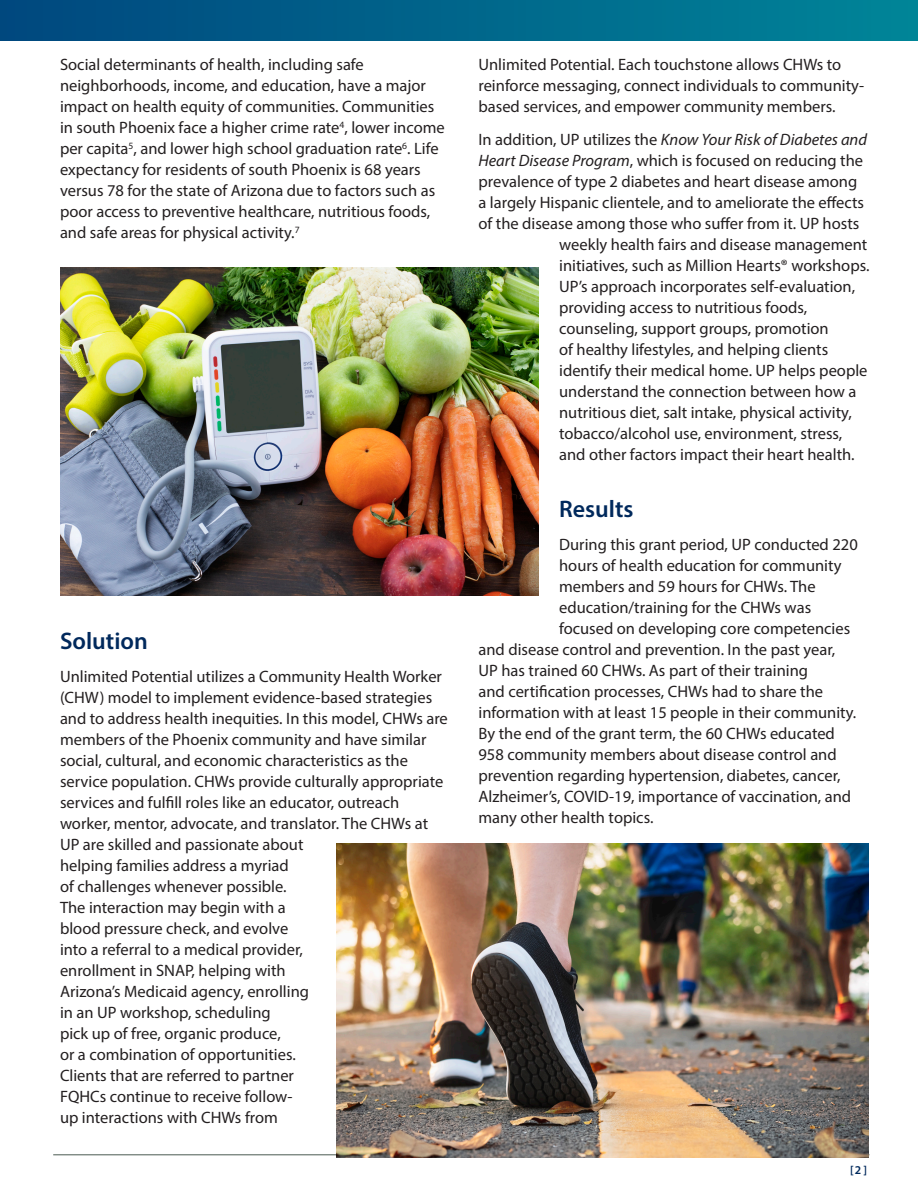
<style>
.page{position:relative;width:918px;height:1188px;background:#fff}
.page>*{position:absolute;margin:0;border:0;box-sizing:border-box;transform-origin:0 0}
.website_bold{font:600 24px "Myriad Pro";color:#00295c}
.website_bold-2{font:16.5px/21px "Myriad Pro";color:#231f20}
.website_bold-3{font:italic 16.5px "Myriad Pro";color:#231f20}
.t1{font:600 12px "Myriad Pro";color:#00295c}
.s1{font-style:normal}
.s2{font-style:italic}
</style>
<div class="page">
<div style="left:0;top:0;width:918px;height:41px;background:linear-gradient(to right,#00477f,#008598)"></div>
<hr style="left:53px;top:1155px;width:816px;height:1px;background:#4b5a52">
<img style="left:60px;top:268px;width:479px;height:327px">
<img style="left:336px;top:843px;width:532px;height:314px">
<p class="website_bold-2" style="left:60px;top:54px;width:386px">Social determinants of health, including safe neighborhoods, income, and education, have a major impact on health equity of communities. Communities in south Phoenix face a higher crime rate<sup>4</sup>, lower income per capita<sup>5</sup>, and lower high school graduation rate<sup>6</sup>. Life expectancy for residents of south Phoenix is 68 years versus 78 for the state of Arizona due to factors such as poor access to preventive healthcare, nutritious foods, and safe areas for physical activity.<sup>7</sup></p>
<p class="website_bold" style="left:60px;top:625px;width:89px">Solution</p>
<p class="website_bold-2" style="left:60px;top:665px;width:389px">Unlimited Potential utilizes a Community Health Worker (CHW) model to implement evidence-based strategies and to address health inequities. In this model, CHWs are members of the Phoenix community and have similar social, cultural, and economic characteristics as the service population. CHWs provide culturally appropriate services and fulfill roles like an educator, outreach worker, mentor, advocate, and translator. The CHWs at UP are skilled and passionate about<br>helping families address a myriad<br>of challenges whenever possible.<br>The interaction may begin with a<br>blood pressure check, and evolve<br>into a referral to a medical provider,<br>enrollment in SNAP, helping with<br>Arizona’s Medicaid agency, enrolling<br>in an UP workshop, scheduling<br>pick up of free, organic produce,<br>or a combination of opportunities.<br>Clients that are referred to partner<br>FQHCs continue to receive follow-<br>up interactions with CHWs from</p>
<p class="website_bold-2" style="left:478px;top:54px;width:387px">Unlimited Potential. Each touchstone allows CHWs to reinforce messaging, connect individuals to community&shy;based services, and empower community members.</p>
<p class="website_bold-3" style="left:478px;top:130px;width:390px"><span class="s1">In addition, UP utilizes the</span> Know Your Risk of Diabetes and</p>
<p class="website_bold-2" style="left:478px;top:150px;width:386px"><span class="s2">Heart Disease Program</span>, which is focused on reducing the</p>
<p class="website_bold-2" style="left:478px;top:171px;width:380px">prevalence of type 2 diabetes and heart disease among</p>
<p class="website_bold-2" style="left:478px;top:192px;width:387px">a largely Hispanic clientele, and to ameliorate the effects</p>
<p class="website_bold-2" style="left:478px;top:213px;width:382px">of the disease among those who suffer from it. UP hosts</p>
<p class="website_bold-2" style="left:559px;top:234px;width:310px">weekly health fairs and disease management</p>
<p class="website_bold-2" style="left:559px;top:255px;width:312px">initiatives, such as Million Hearts® workshops.</p>
<p class="website_bold-2" style="left:559px;top:276px;width:298px">UP’s approach incorporates self-evaluation,</p>
<p class="website_bold-2" style="left:559px;top:297px;width:250px">providing access to nutritious foods,</p>
<p class="website_bold-2" style="left:559px;top:318px;width:271px">counseling, support groups, promotion</p>
<p class="website_bold-2" style="left:559px;top:339px;width:271px">of healthy lifestyles, and helping clients</p>
<p class="website_bold-2" style="left:559px;top:360px;width:310px">identify their medical home. UP helps people</p>
<p class="website_bold-2" style="left:559px;top:381px;width:299px">understand the connection between how a</p>
<p class="website_bold-2" style="left:559px;top:402px;width:294px">nutritious diet, salt intake, physical activity,</p>
<p class="website_bold-2" style="left:559px;top:423px;width:285px">tobacco/alcohol use, environment, stress,</p>
<p class="website_bold-2" style="left:559px;top:444px;width:297px">and other factors impact their heart health.</p>
<p class="website_bold" style="left:559px;top:494px;width:76px">Results</p>
<p class="website_bold-2" style="left:559px;top:534px;width:300px">During this grant period, UP conducted 220</p>
<p class="website_bold-2" style="left:559px;top:555px;width:284px">hours of health education for community</p>
<p class="website_bold-2" style="left:559px;top:576px;width:258px">members and 59 hours for CHWs. The</p>
<p class="website_bold-2" style="left:559px;top:597px;width:254px">education/training for the CHWs was</p>
<p class="website_bold-2" style="left:559px;top:618px;width:293px">focused on developing core competencies</p>
<p class="website_bold-2" style="left:478px;top:639px;width:358px">and disease control and prevention. In the past year,</p>
<p class="website_bold-2" style="left:478px;top:660px;width:331px">UP has trained 60 CHWs. As part of their training</p>
<p class="website_bold-2" style="left:478px;top:681px;width:346px">and certification processes, CHWs had to share the</p>
<p class="website_bold-2" style="left:478px;top:702px;width:379px">information with at least 15 people in their community.</p>
<p class="website_bold-2" style="left:478px;top:723px;width:358px">By the end of the grant term, the 60 CHWs educated</p>
<p class="website_bold-2" style="left:478px;top:744px;width:360px">958 community members about disease control and</p>
<p class="website_bold-2" style="left:478px;top:765px;width:364px">prevention regarding hypertension, diabetes, cancer,</p>
<p class="website_bold-2" style="left:478px;top:786px;width:374px">Alzheimer’s, COVID-19, importance of vaccination, and</p>
<p class="website_bold-2" style="left:478px;top:807px;width:176px">many other health topics.</p>
<p class="t1" style="left:850px;top:1162px;width:18px">[2]</p>
</div>
